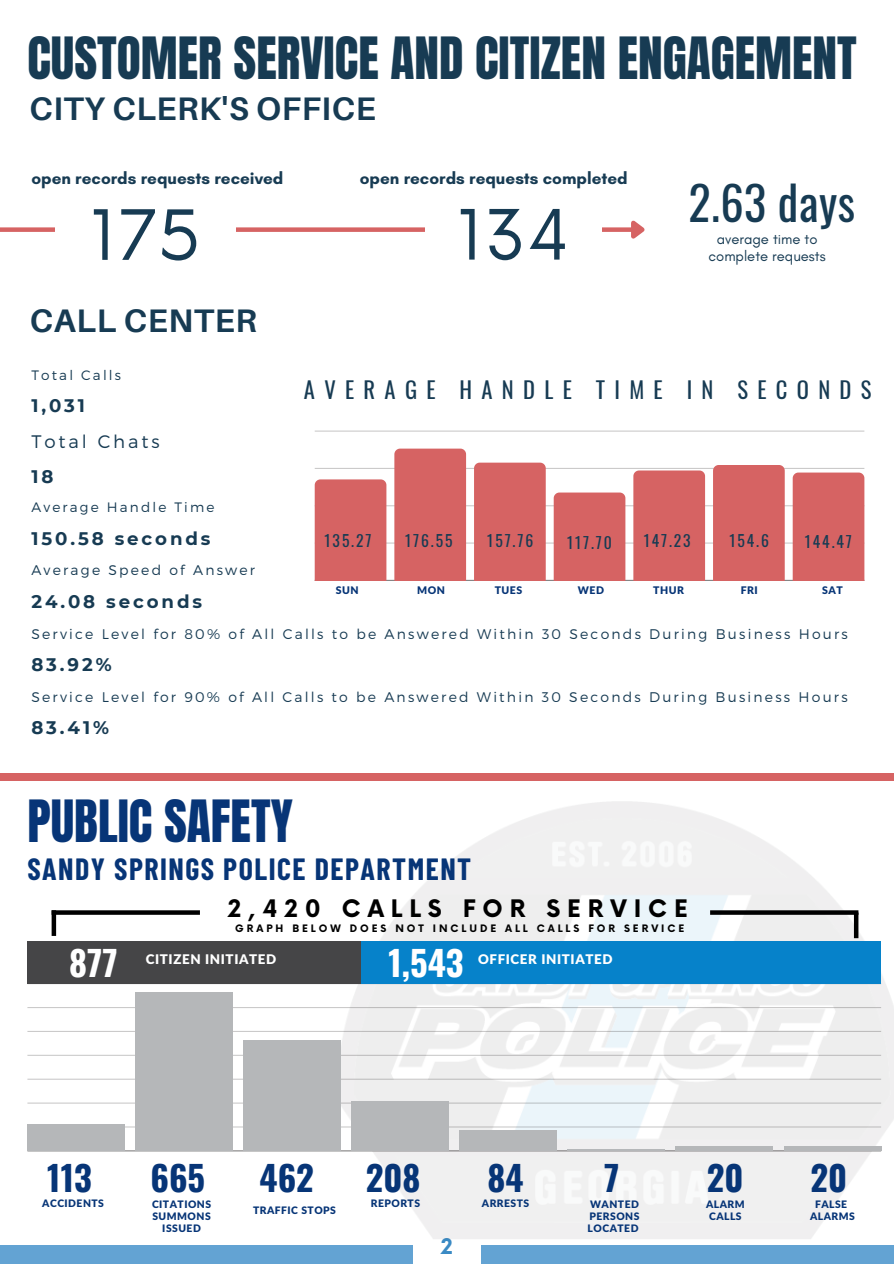
<style>
.page{position:relative;width:894px;height:1264px;background:#fff}
.page>*{position:absolute;margin:0;border:0;box-sizing:border-box;transform-origin:0 0}
.t1{font:67.5px "Now";letter-spacing:.02em;color:#173b53}
.t2{font:49.5px "Anton";color:#173b53}
.t3{font:49.5px "Anton";color:#073577}
.t4{font:46.35px "Oswald";letter-spacing:.01em;color:#173b53}
.t5{font:700 34.5px "Oswald";color:#073577}
.t6{font:700 34.5px "Oswald";color:#fff}
.t7{font:700 32.55px "Aileron";letter-spacing:.015em;color:#173b53}
.t8{font:700 30px "Barlow Condensed";letter-spacing:.05em;color:#073577}
.t9{font:700 23.55px "Now";letter-spacing:.295em;color:#000}
.t10{font:22.5px "Oswald";letter-spacing:.415em;color:#173b53}
.t11{font:700 21px "Now";color:#3a8ac4}
.t12{font:700 18.15px "Montserrat";letter-spacing:.16em;color:#173b53}
.t13{font:300 18.15px "Montserrat";letter-spacing:.16em;color:#173b53}
.t14{font:700 17.1px "Glacial Indifference";color:#173b53}
.t15{font:15.6px "Oswald";letter-spacing:.12em;color:#173b53}
.t16{font:14.85px "Glacial Indifference";color:#173b53}
.t17{font:300 13.95px "Montserrat";letter-spacing:.16em;color:#173b53}
.t18{font:300 13.65px "Montserrat";letter-spacing:.16em;color:#173b53}
.t19{font:900 13.35px "Lato Latin";letter-spacing:.045em;color:#fff}
.t20{font:900 10.5px "Lato Latin";letter-spacing:.045em;color:#073577}
.t21{font:900 10.35px/12px "Lato Latin";letter-spacing:.045em;color:#073577;text-align:justify}
.t22{font:700 10.05px "Now";letter-spacing:.295em;color:#000}
</style>
<div class="page">
<div style="left:0;top:227px;width:632px;height:5px;background:#d66363"></div>
<svg style="left:626px;top:220px;width:19px;height:19px"></svg>
<div style="left:56px;top:162px;width:180px;height:156px;background:#fff"></div>
<div style="left:425px;top:162px;width:176px;height:155px;background:#fff"></div>
<div style="left:0;top:773px;width:893px;height:7px;background:#d66363"></div>
<div style="left:0;top:1245px;width:893px;height:18px;background:#63a3d3"></div>
<div style="left:413px;top:1227px;width:67px;height:36px;background:#fff"></div>
<img style="left:337px;top:801px;width:556px;height:438px">
<hr style="left:27px;top:1150px;width:853px;height:1px;background:#302d2e;opacity:.6">
<hr style="left:27px;top:1126px;width:853px;height:1px;background:#302d2e;opacity:.25">
<hr style="left:27px;top:1102px;width:853px;height:1px;background:#302d2e;opacity:.25">
<hr style="left:27px;top:1078px;width:853px;height:1px;background:#302d2e;opacity:.25">
<hr style="left:27px;top:1054px;width:853px;height:1px;background:#302d2e;opacity:.25">
<hr style="left:27px;top:1030px;width:853px;height:2px;background:#302d2e;opacity:.25">
<hr style="left:27px;top:1007px;width:853px;height:1px;background:#302d2e;opacity:.25">
<hr style="left:27px;top:983px;width:853px;height:1px;background:#302d2e;opacity:.25">
<div style="left:27px;top:1123px;width:98px;height:27px;background:#b5b7b9"></div>
<div style="left:135px;top:992px;width:98px;height:158px;background:#b5b7b9"></div>
<div style="left:243px;top:1040px;width:98px;height:110px;background:#b5b7b9"></div>
<div style="left:351px;top:1101px;width:98px;height:49px;background:#b5b7b9"></div>
<div style="left:459px;top:1130px;width:97px;height:20px;background:#b5b7b9"></div>
<hr style="left:567px;top:1149px;width:97px;height:1px;background:#b5b7b9">
<hr style="left:675px;top:1146px;width:97px;height:4px;background:#b5b7b9">
<hr style="left:783px;top:1146px;width:97px;height:4px;background:#b5b7b9">
<div style="left:27px;top:941px;width:853px;height:42px;background:#0682ca"></div>
<div style="left:27px;top:941px;width:333px;height:42px;background:#454547"></div>
<div style="left:853px;top:912px;width:5px;height:26px;background:#000"></div>
<hr style="left:52px;top:910px;width:4px;height:25px;background:#000">
<svg style="left:52px;top:910px;width:148px;height:4px"></svg>
<svg style="left:710px;top:910px;width:148px;height:4px"></svg>
<hr style="left:314px;top:580px;width:550px;height:1px;background:#302d2e;opacity:.6">
<hr style="left:314px;top:542px;width:550px;height:1px;background:#302d2e;opacity:.25">
<hr style="left:314px;top:505px;width:550px;height:1px;background:#302d2e;opacity:.25">
<hr style="left:314px;top:468px;width:550px;height:1px;background:#cbcaca">
<hr style="left:314px;top:430px;width:550px;height:1px;background:#e7e7e7">
<div style="left:314px;top:479px;width:72px;height:101px;background:#d66363"></div>
<div style="left:394px;top:448px;width:72px;height:132px;background:#d66363"></div>
<div style="left:474px;top:462px;width:71px;height:118px;background:#d66363"></div>
<div style="left:553px;top:492px;width:72px;height:88px;background:#d66363"></div>
<div style="left:633px;top:470px;width:71px;height:110px;background:#d66363"></div>
<div style="left:712px;top:465px;width:72px;height:115px;background:#d66363"></div>
<div style="left:792px;top:472px;width:72px;height:108px;background:#d66363"></div>
<p class="t2" style="left:27px;top:23px;width:830px">CUSTOMER SERVICE AND CITIZEN ENGAGEMENT</p>
<p class="t7" style="left:30px;top:89px;width:347px">CITY CLERK'S OFFICE</p>
<p class="t14" style="left:31px;top:168px;width:253px">open records requests received</p>
<p class="t14" style="left:360px;top:168px;width:269px">open records requests completed</p>
<h2 class="t1" style="left:90px;top:198px;width:112px">175</h2>
<h4 class="t1" style="left:457px;top:197px;width:113px">134</h4>
<p class="t7" style="left:30px;top:301px;width:228px">CALL CENTER</p>
<p class="t4" style="left:688px;top:167px;width:168px">2.63 days</p>
<p class="t16" style="left:716px;top:229px;width:102px">average time to</p>
<p class="t16" style="left:708px;top:246px;width:119px">complete requests</p>
<h5 class="t18" style="left:31px;top:366px;width:91px">Total Calls</h5>
<h5 class="t12" style="left:31px;top:395px;width:55px">1,031</h5>
<p class="t13" style="left:31px;top:430px;width:130px">Total Chats</p>
<p class="t12" style="left:31px;top:465px;width:23px">18</p>
<p class="t18" style="left:31px;top:498px;width:185px">Average Handle Time</p>
<p class="t12" style="left:31px;top:527px;width:181px">150.58 seconds</p>
<p class="t17" style="left:31px;top:561px;width:225px">Average Speed of Answer</p>
<p class="t12" style="left:31px;top:590px;width:172px">24.08 seconds</p>
<p class="t17" style="left:31px;top:624px;width:817px">Service Level for 80% of All Calls to be Answered Within 30 Seconds During Business Hours</p>
<p class="t12" style="left:31px;top:653px;width:82px">83.92%</p>
<p class="t17" style="left:31px;top:687px;width:817px">Service Level for 90% of All Calls to be Answered Within 30 Seconds During Business Hours</p>
<p class="t12" style="left:31px;top:716px;width:79px">83.41%</p>
<h5 class="t10" style="left:304px;top:372px;width:569px">AVERAGE HANDLE TIME IN SECONDS</h5>
<h5 class="t15" style="left:324px;top:529px;width:48px">135.27</h5>
<h5 class="t15" style="left:405px;top:529px;width:49px">176.55</h5>
<p class="t15" style="left:487px;top:529px;width:47px">157.76</p>
<p class="t15" style="left:567px;top:530px;width:46px">117.70</p>
<p class="t15" style="left:643px;top:529px;width:49px">147.23</p>
<p class="t15" style="left:729px;top:529px;width:41px">154.6</p>
<p class="t15" style="left:804px;top:529px;width:49px">144.47</p>
<p class="t20" style="left:335px;top:586px;width:24px">SUN</p>
<h6 class="t20" style="left:417px;top:586px;width:29px">MON</h6>
<p class="t20" style="left:494px;top:586px;width:29px">TUES</p>
<p class="t20" style="left:577px;top:586px;width:28px">WED</p>
<h5 class="t20" style="left:653px;top:586px;width:32px">THUR</h5>
<p class="t20" style="left:740px;top:586px;width:19px">FRI</p>
<p class="t20" style="left:822px;top:586px;width:22px">SAT</p>
<h4 class="t3" style="left:27px;top:785px;width:267px">PUBLIC SAFETY</h4>
<p class="t8" style="left:27px;top:850px;width:445px">SANDY SPRINGS POLICE DEPARTMENT</p>
<h1 class="t9" style="left:228px;top:896px;width:461px">2,420 CALLS FOR SERVICE</h1>
<p class="t22" style="left:235px;top:923px;width:450px">GRAPH BELOW DOES NOT INCLUDE ALL CALLS FOR SERVICE</p>
<p class="t6" style="left:388px;top:935px;width:77px">1,543</p>
<h3 class="t19" style="left:478px;top:953px;width:136px">OFFICER INITIATED</h3>
<p class="t6" style="left:69px;top:935px;width:50px">877</p>
<p class="t19" style="left:146px;top:953px;width:132px">CITIZEN INITIATED</p>
<p class="t5" style="left:47px;top:1150px;width:46px">113</p>
<p class="t5" style="left:150px;top:1150px;width:56px">665</p>
<p class="t5" style="left:259px;top:1150px;width:56px">462</p>
<p class="t5" style="left:365px;top:1150px;width:56px">208</p>
<p class="t5" style="left:487px;top:1150px;width:38px">84</p>
<p class="t5" style="left:604px;top:1150px;width:17px">7</p>
<h2 class="t5" style="left:706px;top:1150px;width:38px">20</h2>
<p class="t5" style="left:810px;top:1150px;width:38px">20</p>
<p class="t21" style="left:42px;top:1197px;width:63px">ACCIDENTS</p>
<p class="t21" style="left:814px;top:1198px;width:34px">FALSE</p>
<p class="t21" style="left:809px;top:1210px;width:46px">ALARMS</p>
<p class="t21" style="left:370px;top:1197px;width:51px">REPORTS</p>
<p class="t21" style="left:481px;top:1197px;width:49px">ARRESTS</p>
<p class="t21" style="left:705px;top:1198px;width:40px">ALARM</p>
<p class="t21" style="left:709px;top:1210px;width:34px">CALLS</p>
<p class="t21" style="left:152px;top:1199px;width:61px">CITATIONS</p>
<p class="t21" style="left:152px;top:1211px;width:60px">SUMMONS</p>
<p class="t21" style="left:162px;top:1223px;width:40px">ISSUED</p>
<p class="t21" style="left:253px;top:1204px;width:84px">TRAFFIC STOPS</p>
<p class="t21" style="left:587px;top:1199px;width:53px">WANTED PERSONS LOCATED</p>
<h1 class="t11" style="left:440px;top:1234px;width:14px">2</h1>
</div>
